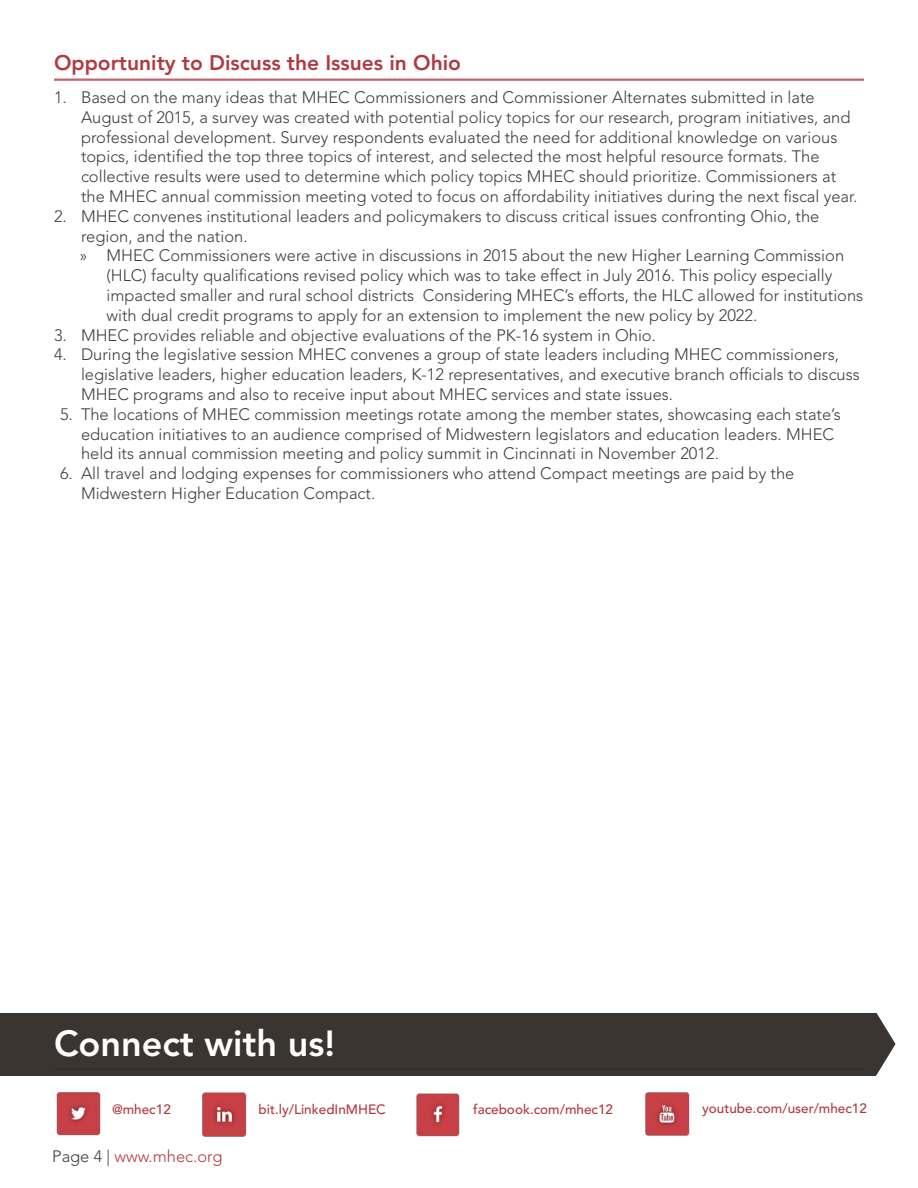
<style>
.page{position:relative;width:918px;height:1188px;background:#fff}
.page>*{position:absolute;margin:0;border:0;box-sizing:border-box;transform-origin:0 0}
.section{font:800 36px "Avenir";color:#fff}
.Heading_1{font:800 21px "Avenir";color:#b03a41}
.t1{font:300 16.5px/19.8px "Avenir LT Std";color:#3e3e3f}
.t2{font:300 16.5px/19.8px "Avenir";color:#3e3e3f}
.Body_Text{font:300 16.5px "Avenir";color:#b03a41}
.Numbered_List{font:500 13.5px "Avenir";color:#b03a41}
.s1{color:#3e3e3f}
</style>
<div class="page">
<div style="left:0;top:1013px;width:875px;height:62px;background:#3b3532"></div>
<svg style="left:875px;top:1013px;width:21px;height:62px"></svg>
<img style="left:56px;top:1092px;width:45px;height:44px">
<img style="left:202px;top:1092px;width:45px;height:45px">
<img style="left:416px;top:1093px;width:44px;height:44px">
<img style="left:645px;top:1092px;width:45px;height:44px">
<hr style="left:54px;top:1069px;width:810px;height:1px;background:#231f20">
<hr style="left:54px;top:79px;width:810px;height:1px;background:#b03a41">
<hr style="left:54px;top:80px;width:810px;height:1px;background:#b03a41">
<p class="Heading_1" style="left:54px;top:50px;width:409px">Opportunity to Discuss the Issues in Ohio</p>
<p class="t1" style="left:81px;top:88px;width:778px;text-indent:-27px">1. Based on the many ideas that MHEC Commissioners and Commissioner Alternates submitted in late August of 2015, a survey was created with potential policy topics for our research, program initiatives, and professional development. Survey respondents evaluated the need for additional knowledge on various topics, identified the top three topics of interest, and selected the most helpful resource formats. The collective results were used to determine which policy topics MHEC should prioritize. Commissioners at the MHEC annual commission meeting voted to focus on affordability initiatives during the next fiscal year.</p>
<p class="t1" style="left:81px;top:206px;width:740px;text-indent:-27px">2. MHEC convenes institutional leaders and policymakers to discuss critical issues confronting Ohio, the region, and the nation.</p>
<p class="t1" style="left:106px;top:246px;width:758px;text-indent:-27px">» MHEC Commissioners were active in discussions in 2015 about the new Higher Learning Commission (HLC) faculty qualifications revised policy which was to take effect in July 2016. This policy especially impacted smaller and rural school districts Considering MHEC’s efforts, the HLC allowed for institutions with dual credit programs to apply for an extension to implement the new policy by 2022.</p>
<p class="t1" style="left:54px;top:325px;width:604px">3. MHEC provides reliable and objective evaluations of the PK-16 system in Ohio.</p>
<p class="t1" style="left:81px;top:345px;width:780px;text-indent:-27px">4. During the legislative session MHEC convenes a group of state leaders including MHEC commissioners, legislative leaders, higher education leaders, K-12 representatives, and executive branch officials to discuss<br>MHEC programs and also to receive input about MHEC services and state issues.</p>
<p class="t2" style="left:81px;top:404px;width:761px;text-indent:-21px">5. The locations of MHEC commission meetings rotate among the member states, showcasing each state’s education initiatives to an audience comprised of Midwestern legislators and education leaders. MHEC held its annual commission meeting and policy summit in Cincinnati in November 2012.</p>
<p class="t2" style="left:81px;top:464px;width:715px;text-indent:-21px">6. All travel and lodging expenses for commissioners who attend Compact meetings are paid by the<br>Midwestern Higher Education Compact.</p>
<p class="section" style="left:54px;top:1022px;width:283px">Connect with us!</p>
<p class="Numbered_List" style="left:112px;top:1102px;width:60px">@mhec12</p>
<p class="Numbered_List" style="left:259px;top:1102px;width:129px">bit.ly/LinkedInMHEC</p>
<p class="Numbered_List" style="left:473px;top:1101px;width:141px">facebook.com/mhec12</p>
<p class="Numbered_List" style="left:702px;top:1101px;width:166px">youtube.com/user/mhec12</p>
<p class="Body_Text" style="left:52px;top:1147px;width:172px"><span class="s1">Page 4 |</span> www.mhec.org</p>
</div>
